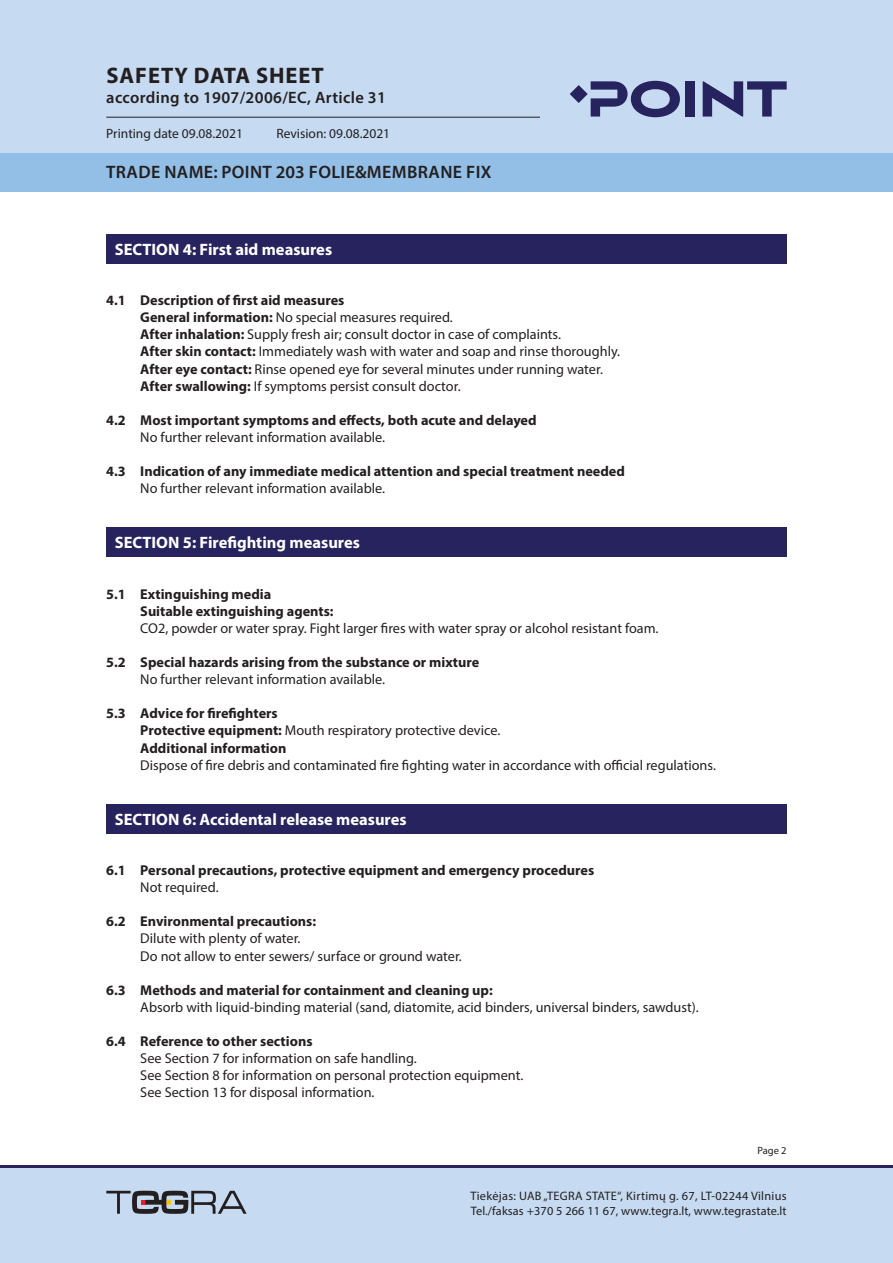
<style>
.page{position:relative;width:893px;height:1263px;background:#fff}
.page>*{position:absolute;margin:0;border:0;box-sizing:border-box;transform-origin:0 0}
.t1{font:700 22.5px "Myriad Pro";letter-spacing:.04em;color:#231f20}
.t2{font:600 18px "Myriad Pro";letter-spacing:.02em;color:#231f20}
.Skyrius_baltas{font:700 16.5px "Myriad Pro";color:#fff}
.t3{font:600 16.5px "Myriad Pro";letter-spacing:.02em;color:#231f20}
.Tekstas_paprastas{font:14.25px "Myriad Pro";color:#231f20}
._1_1_skyrius_Boldas{font:700 14.25px "Myriad Pro";color:#231f20}
.Tekstas_paprastas_Bo{font:14.25px "Myriad Pro";color:#231f20}
.Tekstas_paprastas_Bo-2{font:700 14.25px "Myriad Pro";color:#231f20}
.t4{font:13.5px "Myriad Pro";color:#231f20}
.t5{font:12.3px/14.7px "Myriad Pro";letter-spacing:.01em;color:#231f20}
.t6{font:10.5px "Myriad Pro";color:#231f20}
.s1{font-weight:700}
</style>
<div class="page">
<div style="left:0;top:1165px;width:893px;height:98px;background:#c6dbf1"></div>
<hr style="left:0;top:1165px;width:893px;height:2px;background:#27235e">
<div style="left:0;top:0;width:893px;height:191px;background:#c6dbf1"></div>
<div style="left:0;top:153px;width:893px;height:38px;background:#93bee5"></div>
<hr style="left:106px;top:117px;width:434px;height:1px;background:#231f20">
<svg style="left:591px;top:81px;width:89px;height:36px"></svg>
<div style="left:685px;top:81px;width:10px;height:36px;background:#27235e"></div>
<svg style="left:703px;top:81px;width:84px;height:36px"></svg>
<svg style="left:570px;top:85px;width:18px;height:18px"></svg>
<svg style="left:106px;top:1191px;width:141px;height:23px"></svg>
<div style="left:106px;top:234px;width:681px;height:30px;background:#27235e"></div>
<div style="left:106px;top:527px;width:681px;height:30px;background:#27235e"></div>
<div style="left:106px;top:804px;width:681px;height:29px;background:#27235e"></div>
<h1 class="t1" style="left:107px;top:61px;width:219px">SAFETY DATA SHEET</h1>
<p class="t3" style="left:106px;top:87px;width:281px">according to 1907/2006/EC, Article 31</p>
<p class="t4" style="left:106px;top:125px;width:138px">Printing date 09.08.2021</p>
<p class="t4" style="left:276px;top:125px;width:115px">Revision: 09.08.2021</p>
<p class="t2" style="left:106px;top:160px;width:387px">TRADE NAME: POINT 203 FOLIE&amp;MEMBRANE FIX</p>
<p class="Skyrius_baltas" style="left:115px;top:238px;width:219px">SECTION 4: First aid measures</p>
<p class="_1_1_skyrius_Boldas" style="left:106px;top:291px;width:240px">4.1 Description of first aid measures</p>
<p class="Tekstas_paprastas_Bo" style="left:140px;top:309px;width:314px"><span class="s1">General information:</span> No special measures required.</p>
<p class="Tekstas_paprastas_Bo" style="left:140px;top:326px;width:422px"><span class="s1">After inhalation:</span> Supply fresh air; consult doctor in case of complaints.</p>
<p class="Tekstas_paprastas_Bo" style="left:140px;top:343px;width:481px"><span class="s1">After skin contact:</span> Immediately wash with water and soap and rinse thoroughly.</p>
<p class="Tekstas_paprastas_Bo" style="left:140px;top:360px;width:464px"><span class="s1">After eye contact:</span> Rinse opened eye for several minutes under running water.</p>
<p class="Tekstas_paprastas_Bo" style="left:140px;top:377px;width:322px"><span class="s1">After swallowing:</span> If symptoms persist consult doctor.</p>
<p class="_1_1_skyrius_Boldas" style="left:106px;top:411px;width:432px">4.2 Most important symptoms and effects, both acute and delayed</p>
<p class="Tekstas_paprastas" style="left:140px;top:428px;width:246px">No further relevant information available.</p>
<p class="_1_1_skyrius_Boldas" style="left:106px;top:462px;width:520px">4.3 Indication of any immediate medical attention and special treatment needed</p>
<p class="Tekstas_paprastas" style="left:140px;top:480px;width:246px">No further relevant information available.</p>
<p class="Skyrius_baltas" style="left:115px;top:532px;width:247px">SECTION 5: Firefighting measures</p>
<p class="_1_1_skyrius_Boldas" style="left:106px;top:584px;width:166px">5.1 Extinguishing media</p>
<p class="Tekstas_paprastas_Bo-2" style="left:140px;top:602px;width:195px">Suitable extinguishing agents:</p>
<p class="Tekstas_paprastas" style="left:140px;top:619px;width:520px">CO2, powder or water spray. Fight larger fires with water spray or alcohol resistant foam.</p>
<p class="_1_1_skyrius_Boldas" style="left:106px;top:653px;width:374px">5.2 Special hazards arising from the substance or mixture</p>
<p class="Tekstas_paprastas" style="left:140px;top:670px;width:246px">No further relevant information available.</p>
<p class="_1_1_skyrius_Boldas" style="left:106px;top:704px;width:173px">5.3 Advice for firefighters</p>
<p class="Tekstas_paprastas_Bo" style="left:140px;top:722px;width:361px"><span class="s1">Protective equipment:</span> Mouth respiratory protective device.</p>
<p class="Tekstas_paprastas_Bo-2" style="left:140px;top:738px;width:148px">Additional information</p>
<p class="Tekstas_paprastas" style="left:140px;top:756px;width:577px">Dispose of fire debris and contaminated fire fighting water in accordance with official regulations.</p>
<p class="Skyrius_baltas" style="left:115px;top:808px;width:293px">SECTION 6: Accidental release measures</p>
<p class="_1_1_skyrius_Boldas" style="left:106px;top:861px;width:489px">6.1 Personal precautions, protective equipment and emergency procedures</p>
<p class="Tekstas_paprastas" style="left:140px;top:878px;width:80px">Not required.</p>
<p class="_1_1_skyrius_Boldas" style="left:106px;top:912px;width:211px">6.2 Environmental precautions:</p>
<p class="Tekstas_paprastas" style="left:140px;top:930px;width:162px">Dilute with plenty of water.</p>
<p class="Tekstas_paprastas" style="left:140px;top:947px;width:323px">Do not allow to enter sewers/ surface or ground water.</p>
<p class="_1_1_skyrius_Boldas" style="left:106px;top:981px;width:388px">6.3 Methods and material for containment and cleaning up:</p>
<p class="Tekstas_paprastas" style="left:140px;top:998px;width:560px">Absorb with liquid-binding material (sand, diatomite, acid binders, universal binders, sawdust).</p>
<p class="_1_1_skyrius_Boldas" style="left:106px;top:1032px;width:208px">6.4 Reference to other sections</p>
<p class="Tekstas_paprastas" style="left:140px;top:1049px;width:278px">See Section 7 for information on safe handling.</p>
<p class="Tekstas_paprastas" style="left:140px;top:1067px;width:384px">See Section 8 for information on personal protection equipment.</p>
<p class="Tekstas_paprastas" style="left:140px;top:1084px;width:236px">See Section 13 for disposal information.</p>
<p class="t6" style="left:757px;top:1144px;width:31px">Page 2</p>
<p class="t5" style="left:470px;top:1188px;width:318px">Tiekėjas: UAB „TEGRA STATE“, Kirtimų g. 67, LT-02244 Vilnius<br>Tel./faksas +370 5 266 11 67, www.tegra.lt, www.tegrastate.lt</p>
</div>
